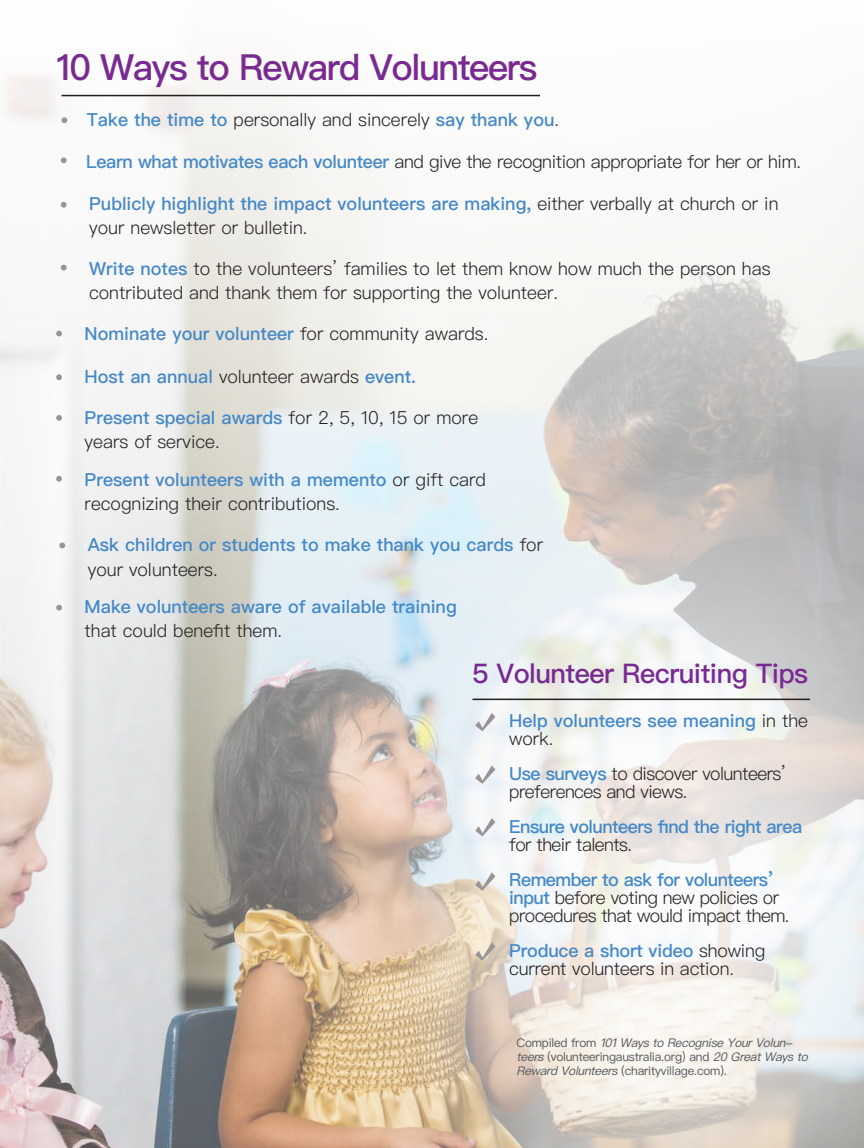
<style>
.page{position:relative;width:864px;height:1148px;background:#fff}
.page>*{position:absolute;margin:0;border:0;box-sizing:border-box;transform-origin:0 0}
.News_Subtitle{font:500 36px "Ping Fang SC";letter-spacing:-.04em;color:#792a91}
.News_Subtitle-2{font:500 27px "Ping Fang SC";letter-spacing:-.02em;color:#792a91}
.News_Subtitle-3{font:300 18px/24px "Ping Fang SC";color:#231f20}
.News_Subtitle-4{font:500 18px/24px "Ping Fang SC";color:#4488c7}
.News_Subtitle-5{font:300 18px/18px "Ping Fang SC";letter-spacing:-.03em;color:#231f20}
.News_Subtitle-6{font:300 18px "Ping Fang SC";letter-spacing:-.02em;color:#231f20}
.News_Subtitle-7{font:500 18px/18px "Ping Fang SC";letter-spacing:-.03em;color:#4488c7}
.News_Subtitle-8{font:12px/14.4px "Ping Fang SC";letter-spacing:-.02em;color:#57585a}
.s1{font-weight:300;color:#231f20}
.s2{font-weight:500;color:#4488c7}
.s3{font-style:italic}
</style>
<div class="page">
<img style="left:0;top:75px;width:864px;height:1073px">
<svg style="left:298px;top:467px;width:566px;height:681px"></svg>
<svg style="left:62px;top:117px;width:5px;height:6px"></svg>
<svg style="left:61px;top:157px;width:6px;height:6px"></svg>
<svg style="left:61px;top:202px;width:6px;height:6px"></svg>
<svg style="left:61px;top:265px;width:6px;height:5px"></svg>
<svg style="left:56px;top:330px;width:6px;height:6px"></svg>
<svg style="left:56px;top:374px;width:6px;height:6px"></svg>
<svg style="left:56px;top:415px;width:6px;height:6px"></svg>
<svg style="left:56px;top:476px;width:6px;height:5px"></svg>
<svg style="left:59px;top:542px;width:6px;height:6px"></svg>
<svg style="left:56px;top:604px;width:6px;height:6px"></svg>
<hr style="left:62px;top:95px;width:478px;height:1px;background:#231f20">
<hr style="left:472px;top:698px;width:338px;height:2px;background:#231f20">
<svg style="left:475px;top:713px;width:20px;height:18px"></svg>
<svg style="left:475px;top:765px;width:20px;height:19px"></svg>
<svg style="left:475px;top:818px;width:20px;height:18px"></svg>
<svg style="left:475px;top:872px;width:20px;height:18px"></svg>
<svg style="left:475px;top:942px;width:20px;height:18px"></svg>
<p class="News_Subtitle" style="left:56px;top:45px;width:483px">10 Ways to Reward Volunteers</p>
<p class="News_Subtitle-4" style="left:87px;top:107px;width:474px">Take the time to <span class="s1">personally and sincerely</span> say thank you<span class="s1">.</span></p>
<p class="News_Subtitle-6" style="left:86px;top:150px;width:716px"><span class="s2">Learn what motivates each volunteer</span> and give the recognition appropriate for her or him.</p>
<p class="News_Subtitle-3" style="left:89px;top:191px;width:691px"><span class="s2">Publicly highlight the impact volunteers are making,</span> either verbally at church or in your newsletter or bulletin.</p>
<p class="News_Subtitle-3" style="left:89px;top:256px;width:683px"><span class="s2">Write notes</span> to the volunteers’ families to let them know how much the person has contributed and thank them for supporting the volunteer.</p>
<p class="News_Subtitle-4" style="left:85px;top:321px;width:405px">Nominate your volunteer <span class="s1">for community awards.</span></p>
<p class="News_Subtitle-4" style="left:85px;top:364px;width:333px">Host an annual <span class="s1">volunteer awards</span> event.</p>
<p class="News_Subtitle-3" style="left:85px;top:405px;width:395px"><span class="s2">Present special awards</span> for 2, 5, 10, 15 or more years of service.</p>
<p class="News_Subtitle-3" style="left:85px;top:467px;width:403px"><span class="s2">Present volunteers with a memento</span> or gift card recognizing their contributions.</p>
<p class="News_Subtitle-4" style="left:88px;top:533px;width:457px">Ask children or students to make thank you cards <span class="s1">for your volunteers.</span></p>
<p class="News_Subtitle-4" style="left:85px;top:594px;width:374px">Make volunteers aware of available training <span class="s1">that could benefit them.</span></p>
<p class="News_Subtitle-2" style="left:472px;top:656px;width:337px">5 Volunteer Recruiting Tips</p>
<p class="News_Subtitle-4" style="left:509px;top:711px;width:300px;line-height:18px">Help volunteers see meaning <span class="s1">in the work.</span></p>
<p class="News_Subtitle-5" style="left:509px;top:764px;width:279px"><span class="s2">Use surveys</span> to discover volunteers’ preferences and views.</p>
<p class="News_Subtitle-7" style="left:509px;top:817px;width:295px">Ensure volunteers find the right area <span class="s1">for their talents.</span></p>
<p class="News_Subtitle-5" style="left:509px;top:870px;width:282px"><span class="s2">Remember to ask for volunteers’ input</span> before voting new policies or procedures that would impact them.</p>
<p class="News_Subtitle-3" style="left:509px;top:941px;width:258px;line-height:18px"><span class="s2">Produce a short video</span> showing current volunteers in action.</p>
<p class="News_Subtitle-8" style="left:517px;top:1034px;width:296px">C o m p i l e d f r o m <span class="s3">101Waysto Recognise YourVolun&shy;teers</span>(volunteeringaustralia.org) and <span class="s3">20 GreatWaysto<br>Reward Volunteers</span>(charityvillage.com).</p>
</div>
